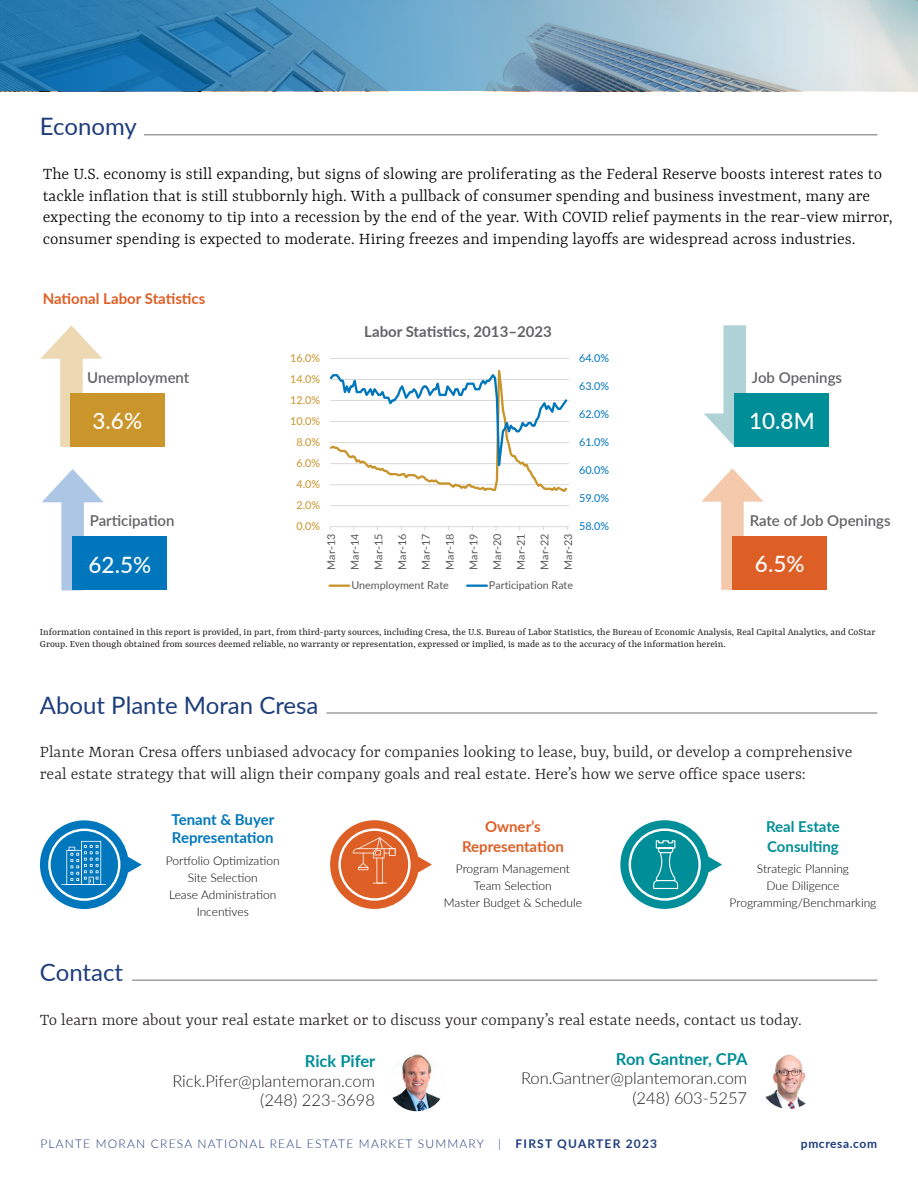
<style>
.page{position:relative;width:918px;height:1188px;background:#fff}
.page>*{position:absolute;margin:0;border:0;box-sizing:border-box;transform-origin:0 0}
.t1{font:24px "Lato";color:#1e3d7b}
.t2{font:500 22.5px "Lato";color:#fff}
.t3{font:300 18px/21.6px "Rasa";color:#000}
.t4{font:300 18px/21.6px "Rasa";color:#231f20}
.t5{font:300 16.5px "Lato";color:#231f20}
.t6{font:700 16.5px "Lato";color:#008e97}
.t7{font:600 15px "Lato";color:#636366}
.t8{font:700 15px/19.8px "Lato";color:#dd5f26;text-align:center}
.t9{font:700 15px/18px "Lato";color:#0077bd}
.t10{font:700 15px "Lato";color:#636366}
.t11{font:700 15px/19.8px "Lato";color:#008e98}
.t12{font:300 12px "Lato";color:#000}
.t13{font:300 12px "Lato";letter-spacing:.1em;color:#1e3d7b}
.t14{font:700 12px "Lato";letter-spacing:.05em;color:#1e3d7b}
.t15{font:10.8px/23.7px "Lato";color:#595959;text-align:justify}
.t16{font:10.8px "Lato";color:#c9942b}
.t17{font:10.8px "Lato";color:#0076bc}
.t18{font:10.5px/12.6px "Rasa";color:#231f20}
.s1{font-weight:700}
</style>
<div class="page">
<img style="left:760px;top:1051px;width:58px;height:58px;border-radius:29px">
<hr style="left:132px;top:979px;width:746px;height:2px;background:#3e3e3f">
<svg style="left:40px;top:820px;width:102px;height:89px"></svg>
<svg style="left:330px;top:820px;width:102px;height:89px"></svg>
<svg style="left:620px;top:820px;width:102px;height:89px"></svg>
<hr style="left:326px;top:712px;width:551px;height:2px;background:#3e3e3f">
<svg style="left:0;top:1px;width:918px;height:90px;background:#71a3c2"></svg>
<img style="left:388px;top:1054px;width:58px;height:57px;border-radius:29px">
<hr style="left:144px;top:134px;width:734px;height:1px;background:#3e3e3f">
<div style="left:723px;top:325px;width:23px;height:101px;background:#afd2d7"></div>
<svg style="left:704px;top:413px;width:31px;height:34px"></svg>
<div style="left:735px;top:393px;width:94px;height:54px;background:#008e98"></div>
<div style="left:60px;top:346px;width:23px;height:101px;background:#edd8b4"></div>
<svg style="left:40px;top:325px;width:62px;height:34px"></svg>
<div style="left:70px;top:393px;width:95px;height:54px;background:#ca952a"></div>
<div style="left:61px;top:490px;width:23px;height:100px;background:#adc6e6"></div>
<svg style="left:42px;top:469px;width:61px;height:33px"></svg>
<div style="left:73px;top:536px;width:94px;height:54px;background:#0077bd"></div>
<div style="left:721px;top:489px;width:23px;height:101px;background:#f4c9ac"></div>
<svg style="left:701px;top:468px;width:62px;height:34px"></svg>
<div style="left:733px;top:536px;width:94px;height:54px;background:#dd5f26"></div>
<hr style="left:330px;top:505px;width:239px;height:1px;background:#d9d9d9">
<hr style="left:330px;top:526px;width:239px;height:1px;background:#d9d9d9">
<svg style="left:330px;top:358px;width:239px;height:134px"></svg>
<svg style="left:330px;top:585px;width:19px;height:2px"></svg>
<hr style="left:467px;top:585px;width:20px;height:2px;background:#0076bc">
<p class="t1" style="left:40px;top:110px;width:98px">Economy</p>
<p class="t3" style="left:43px;top:164px;width:851px">The U.S. economy is still expanding, but signs of slowing are proliferating as the Federal Reserve boosts interest rates to tackle inflation that is still stubbornly high. With a pullback of consumer spending and business investment, many are expecting the economy to tip into a recession by the end of the year. With COVID relief payments in the rear-view mirror, consumer spending is expected to moderate. Hiring freezes and impending layoffs are widespread across industries.</p>
<p class="t8" style="left:43px;top:288px;width:164px">National Labor Statistics</p>
<p class="t10" style="left:364px;top:321px;width:189px">Labor Statistics, 2013–2023</p>
<p class="t16" style="left:290px;top:350px;width:31px">16.0%</p>
<p class="t17" style="left:579px;top:350px;width:31px">64.0%</p>
<p class="t7" style="left:87px;top:367px;width:104px">Unemployment</p>
<p class="t16" style="left:290px;top:371px;width:31px">14.0%</p>
<p class="t17" style="left:579px;top:378px;width:31px">63.0%</p>
<p class="t7" style="left:752px;top:367px;width:92px">Job Openings</p>
<p class="t16" style="left:290px;top:392px;width:31px">12.0%</p>
<p class="t2" style="left:93px;top:405px;width:51px">3.6%</p>
<p class="t16" style="left:290px;top:413px;width:31px">10.0%</p>
<p class="t17" style="left:579px;top:406px;width:31px">62.0%</p>
<p class="t2" style="left:749px;top:405px;width:67px">10.8M</p>
<p class="t16" style="left:296px;top:435px;width:25px">8.0%</p>
<p class="t17" style="left:579px;top:435px;width:31px">61.0%</p>
<p class="t16" style="left:296px;top:456px;width:25px">6.0%</p>
<p class="t17" style="left:579px;top:463px;width:31px">60.0%</p>
<p class="t16" style="left:296px;top:477px;width:25px">4.0%</p>
<p class="t16" style="left:296px;top:498px;width:25px">2.0%</p>
<p class="t17" style="left:579px;top:491px;width:31px">59.0%</p>
<p class="t7" style="left:90px;top:510px;width:86px">Participation</p>
<p class="t2" style="left:89px;top:548px;width:64px">62.5%</p>
<p class="t16" style="left:296px;top:519px;width:25px">0.0%</p>
<p class="t17" style="left:579px;top:519px;width:31px">58.0%</p>
<p class="t15" style="left:319px;top:570px;width:37px;rotate:-90deg">Mar-13<br>Mar-14<br>Mar-15<br>Mar-16<br>Mar-17<br>Mar-18<br>Mar-19<br>Mar-20<br>Mar-21<br>Mar-22<br>Mar-23</p>
<p class="t15" style="left:351px;top:573px;width:99px">Unemployment Rate</p>
<p class="t15" style="left:489px;top:573px;width:86px">Participation Rate</p>
<p class="t7" style="left:750px;top:510px;width:142px">Rate of Job Openings</p>
<p class="t2" style="left:755px;top:547px;width:51px">6.5%</p>
<p class="t18" style="left:40px;top:626px;width:837px">Information contained in this report is provided, in part, from third-party sources, including Cresa, the U.S. Bureau of Labor Statistics, the Bureau of Economic Analysis, Real Capital Analytics, and CoStar<br>Group. Even though obtained from sources deemed reliable, no warranty or representation, expressed or implied, is made as to the accuracy of the information herein.</p>
<p class="t1" style="left:40px;top:688px;width:280px">About Plante Moran Cresa</p>
<p class="t4" style="left:40px;top:742px;width:814px">Plante Moran Cresa offers unbiased advocacy for companies looking to lease, buy, build, or develop a comprehensive real estate strategy that will align their company goals and real estate. Here’s how we serve office space users:</p>
<p class="t9" style="left:172px;top:810px;width:104px">Tenant &amp; Buyer<br>Representation</p>
<p class="t12" style="left:166px;top:852px;width:115px">Portfolio Optimization</p>
<p class="t12" style="left:188px;top:869px;width:72px">Site Selection</p>
<p class="t12" style="left:169px;top:886px;width:109px">Lease Administration</p>
<p class="t12" style="left:197px;top:903px;width:54px">Incentives</p>
<p class="t8" style="left:462px;top:816px;width:103px">Owner’s<br>Representation</p>
<p class="t12" style="left:456px;top:861px;width:116px">Program Management</p>
<p class="t12" style="left:474px;top:878px;width:79px">Team Selection</p>
<p class="t12" style="left:444px;top:895px;width:140px">Master Budget &amp; Schedule</p>
<p class="t11" style="left:766px;top:816px;width:75px">Real Estate<br>Consulting</p>
<p class="t12" style="left:757px;top:861px;width:94px">Strategic Planning</p>
<p class="t12" style="left:767px;top:878px;width:74px">Due Diligence</p>
<p class="t12" style="left:730px;top:895px;width:148px">Programming/Benchmarking</p>
<p class="t1" style="left:40px;top:955px;width:85px">Contact</p>
<p class="t4" style="left:40px;top:1010px;width:763px">To learn more about your real estate market or to discuss your company’s real estate needs, contact us today.</p>
<p class="t6" style="left:616px;top:1046px;width:133px">Ron Gantner, CPA</p>
<p class="t5" style="left:521px;top:1067px;width:228px">Ron.Gantner@plantemoran.com</p>
<p class="t5" style="left:632px;top:1087px;width:116px">(248) 603-5257</p>
<p class="t13" style="left:40px;top:1135px;width:618px">PLANTE MORAN CRESA NATIONAL REAL ESTATE MARKET SUMMARY | <span class="s1">FIRST QUARTER 2023</span></p>
<p class="t14" style="left:801px;top:1134px;width:78px">pmcresa.com</p>
<p class="t6" style="left:305px;top:1049px;width:72px">Rick Pifer</p>
<p class="t5" style="left:172px;top:1069px;width:204px">Rick.Pifer@plantemoran.com</p>
<p class="t5" style="left:260px;top:1089px;width:116px">(248) 223-3698</p>
</div>
